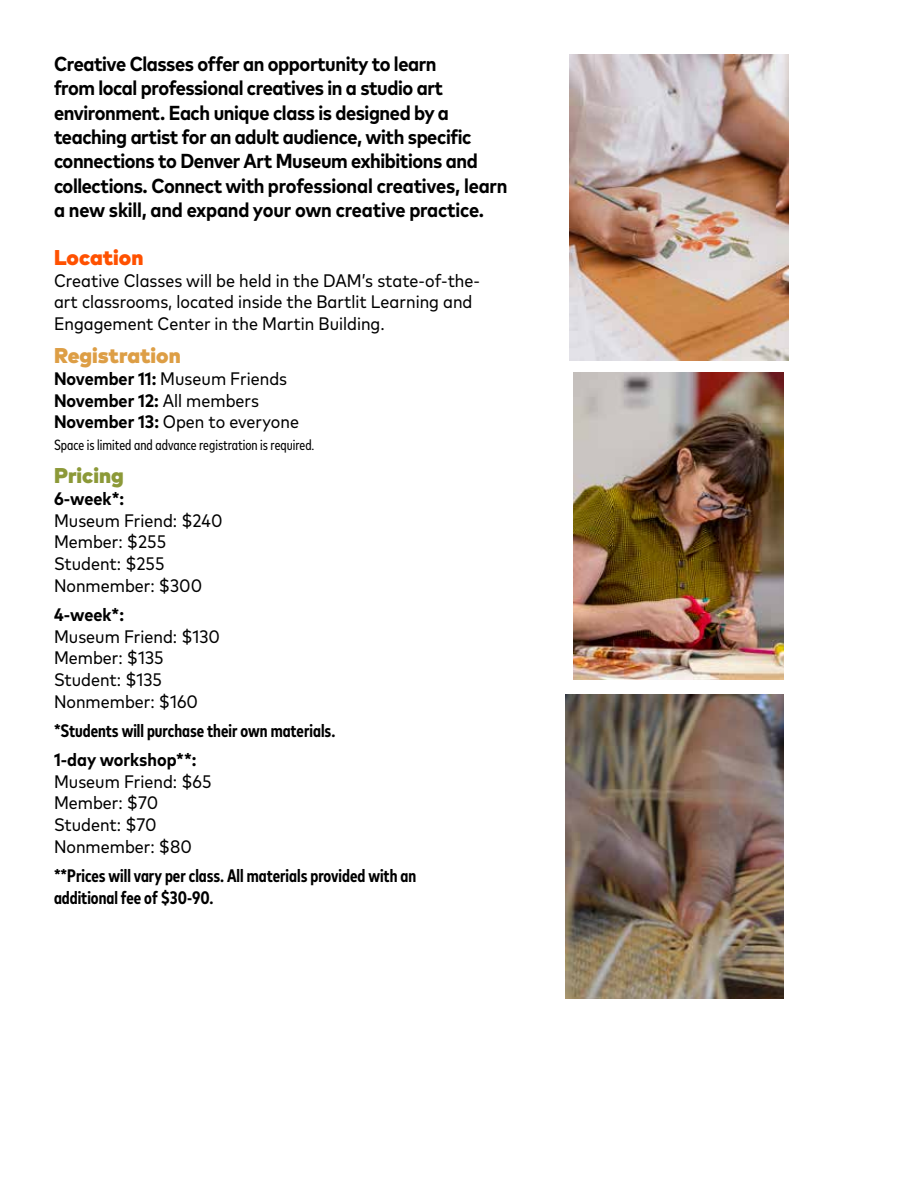
<style>
.page{position:relative;width:918px;height:1188px;background:#fff}
.page>*{position:absolute;margin:0;border:0;box-sizing:border-box;transform-origin:0 0}
.t1{font:900 21.45px "Mark W1 G";color:#dd9e45}
.t2{font:900 21.45px "Mark W1 G";color:#ff5100}
.t3{font:900 21.45px "Mark W1 G";color:#8c9938}
.t4{font:700 20.25px/24.3px "Mark W1 G Nr";letter-spacing:-.02em;color:#000}
.t5{font:18.15px/21.8px "Mark W1 G Nr";color:#000}
.t6{font:700 condensed 18.15px/21.8px "Mark W1 G";color:#000}
.t7{font:700 18.15px "Mark W1 G Nr";color:#000}
.t8{font:condensed 14.85px "Mark W1 G";color:#000}
.s1{font-weight:700}
</style>
<div class="page">
<img style="left:565px;top:694px;width:219px;height:304px">
<img style="left:569px;top:54px;width:219px;height:306px">
<img style="left:574px;top:373px;width:210px;height:306px">
<p class="t4" style="left:54px;top:51px;width:455px">Creative Classes offer an opportunity to learn<br>from local professional creatives in a studio art environment. Each unique class is designed by a teaching artist for an adult audience, with specific connections to Denver Art Museum exhibitions and collections. Connect with professional creatives, learn a new skill, and expand your own creative practice.</p>
<p class="t2" style="left:54px;top:241px;width:91px">Location</p>
<p class="t5" style="left:54px;top:268px;width:428px">Creative Classes will be held in the DAM’s state-of-the&shy;art classrooms, located inside the Bartlit Learning and<br>Engagement Center in the Martin Building.</p>
<p class="t1" style="left:54px;top:339px;width:128px">Registration</p>
<p class="t5" style="left:54px;top:367px;width:247px"><span class="s1">November 11:</span> Museum Friends<br><span class="s1">November 12:</span> All members<br><span class="s1">November 13:</span> Open to everyone</p>
<p class="t8" style="left:54px;top:434px;width:262px">Space is limited and advance registration is required.</p>
<p class="t3" style="left:54px;top:459px;width:71px">Pricing</p>
<p class="t7" style="left:54px;top:485px;width:72px">6-week*:</p>
<p class="t5" style="left:54px;top:508px;width:170px">Museum Friend: $240<br>Member: $255<br>Student: $255<br>Nonmember: $300</p>
<p class="t7" style="left:54px;top:601px;width:72px">4-week*:</p>
<p class="t5" style="left:54px;top:624px;width:168px">Museum Friend: $130<br>Member: $135<br>Student: $135<br>Nonmember: $160</p>
<p class="t6" style="left:54px;top:719px;width:283px">*Students will purchase their own materials.</p>
<p class="t7" style="left:54px;top:746px;width:144px">1-day workshop**:</p>
<p class="t5" style="left:54px;top:769px;width:159px">Museum Friend: $65<br>Member: $70<br>Student: $70<br>Nonmember: $80</p>
<p class="t6" style="left:54px;top:864px;width:364px">**Prices will vary per class. All materials provided with an additional fee of $30-90.</p>
</div>
